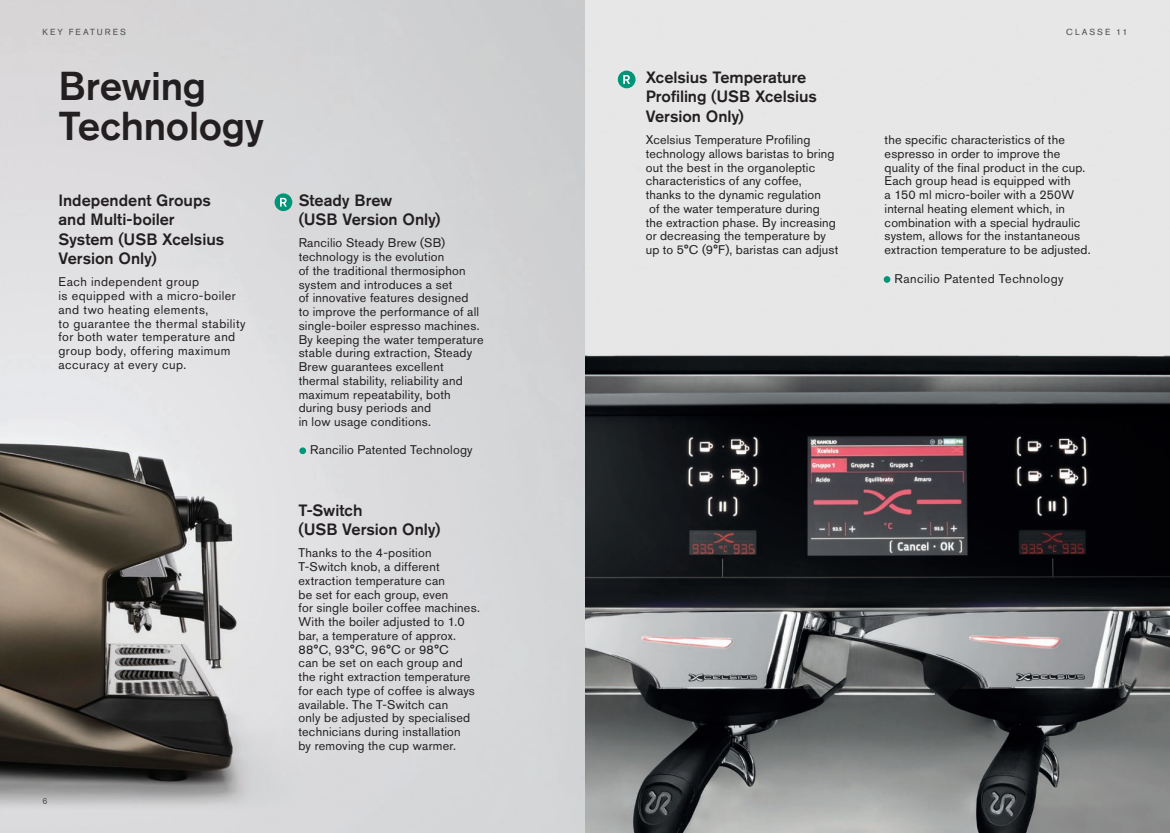
<style>
.page{position:relative;width:1170px;height:833px;background:#fff}
.page>*{position:absolute;margin:0;border:0;box-sizing:border-box;transform-origin:0 0}
.Titles2{font:500 40px/40px "Akzidenz Grotesk BQ";letter-spacing:-.01em;color:#231f20}
.Sub_heading_2{font:500 16.25px/19.5px "Akzidenz Grotesk BQ";color:#231f20}
.Sub_headings3{font:500 16.25px/19.5px "Akzidenz Grotesk BQ";letter-spacing:-.005em;color:#231f20}
.Sub_headings3-2{font:12.5px/13.8px "Akzidenz Grotesk BQ";letter-spacing:.015em;color:#231f20}
.Sub_heading_2-2{font:12.5px/13.8px "Akzidenz Grotesk BQ";letter-spacing:.015em;color:#231f20}
.Sub_heading_2-3{font:12.5px/13.8px "Akzidenz Grotesk BQ";letter-spacing:.035em;color:#231f20}
.Body_Copy{font:12.5px "Akzidenz Grotesk BQ";letter-spacing:.02em;color:#231f20}
.Details{font:8.75px "Akzidenz Grotesk BQ";letter-spacing:.23em;color:#4b4c4d}
</style>
<div class="page">
<img style="left:0;top:0;width:1169px;height:833px">
<div style="left:617px;top:71px;width:18px;height:17px;background:#009479;border-radius:50%"></div>
<svg style="left:623px;top:75px;width:7px;height:9px"></svg>
<div style="left:274px;top:193px;width:18px;height:18px;background:#009479;border-radius:50%"></div>
<svg style="left:280px;top:198px;width:7px;height:9px"></svg>
<div style="left:883px;top:276px;width:7px;height:7px;background:#009479;border-radius:50%"></div>
<div style="left:299px;top:447px;width:7px;height:7px;background:#009479;border-radius:50%"></div>
<p class="Details" style="left:43px;top:27px;width:85px">KEY FEATURES</p>
<p class="Details" style="left:1066px;top:26px;width:63px">CLASSE 11</p>
<p class="Titles2" style="left:58px;top:65px;width:207px">Brewing<br>Technology</p>
<p class="Sub_heading_2" style="left:58px;top:190px;width:167px">Independent Groups and Multi-boiler<br>System (USB Xcelsius<br>Version Only)</p>
<p class="Sub_heading_2-3" style="left:58px;top:275px;width:189px">Each independent group<br>is equipped with a micro-boiler and two heating elements,<br>to guarantee the thermal stability for both water temperature and group body, offering maximum accuracy at every cup.</p>
<p class="Sub_headings3" style="left:299px;top:190px;width:143px">Steady Brew<br>(USB Version Only)</p>
<p class="Sub_headings3-2" style="left:299px;top:236px;width:186px">Rancilio Steady Brew (SB) technology is the evolution<br>of the traditional thermosiphon system and introduces a set<br>of innovative features designed<br>to improve the performance of all single-boiler espresso machines.<br>By keeping the water temperature stable during extraction, Steady<br>Brew guarantees excellent thermal stability, reliability and maximum repeatability, both during busy periods and<br>in low usage conditions.</p>
<p class="Sub_heading_2" style="left:645px;top:67px;width:173px">Xcelsius Temperature<br>Profiling (USB Xcelsius<br>Version Only)</p>
<p class="Sub_heading_2-2" style="left:645px;top:133px;width:194px">Xcelsius Temperature Profiling technology allows baristas to bring out the best in the organoleptic characteristics of any coffee, thanks to the dynamic regulation<br>of the water temperature during<br>the extraction phase. By increasing or decreasing the temperature by up to 5°C (9°F), baristas can adjust</p>
<p class="Sub_heading_2-2" style="left:884px;top:133px;width:207px">the specific characteristics of the espresso in order to improve the quality of the final product in the cup.<br>Each group head is equipped with<br>a 150 ml micro-boiler with a 250W internal heating element which, in combination with a special hydraulic system, allows for the instantaneous extraction temperature to be adjusted.</p>
<p class="Body_Copy" style="left:894px;top:271px;width:171px">Rancilio Patented Technology</p>
<p class="Body_Copy" style="left:310px;top:442px;width:164px">Rancilio Patented Technology</p>
<p class="Sub_headings3" style="left:298px;top:500px;width:143px">T-Switch<br>(USB Version Only)</p>
<p class="Sub_headings3-2" style="left:298px;top:546px;width:183px">Thanks to the 4-position<br>T-Switch knob, a different extraction temperature can<br>be set for each group, even<br>for single boiler coffee machines.<br>With the boiler adjusted to 1.0 bar, a temperature of approx.<br>88°C, 93°C, 96°C or 98°C<br>can be set on each group and the right extraction temperature for each type of coffee is always available. The T-Switch can<br>only be adjusted by specialised technicians during installation<br>by removing the cup warmer.</p>
<p class="Details" style="left:43px;top:796px;width:7px">6</p>
</div>
